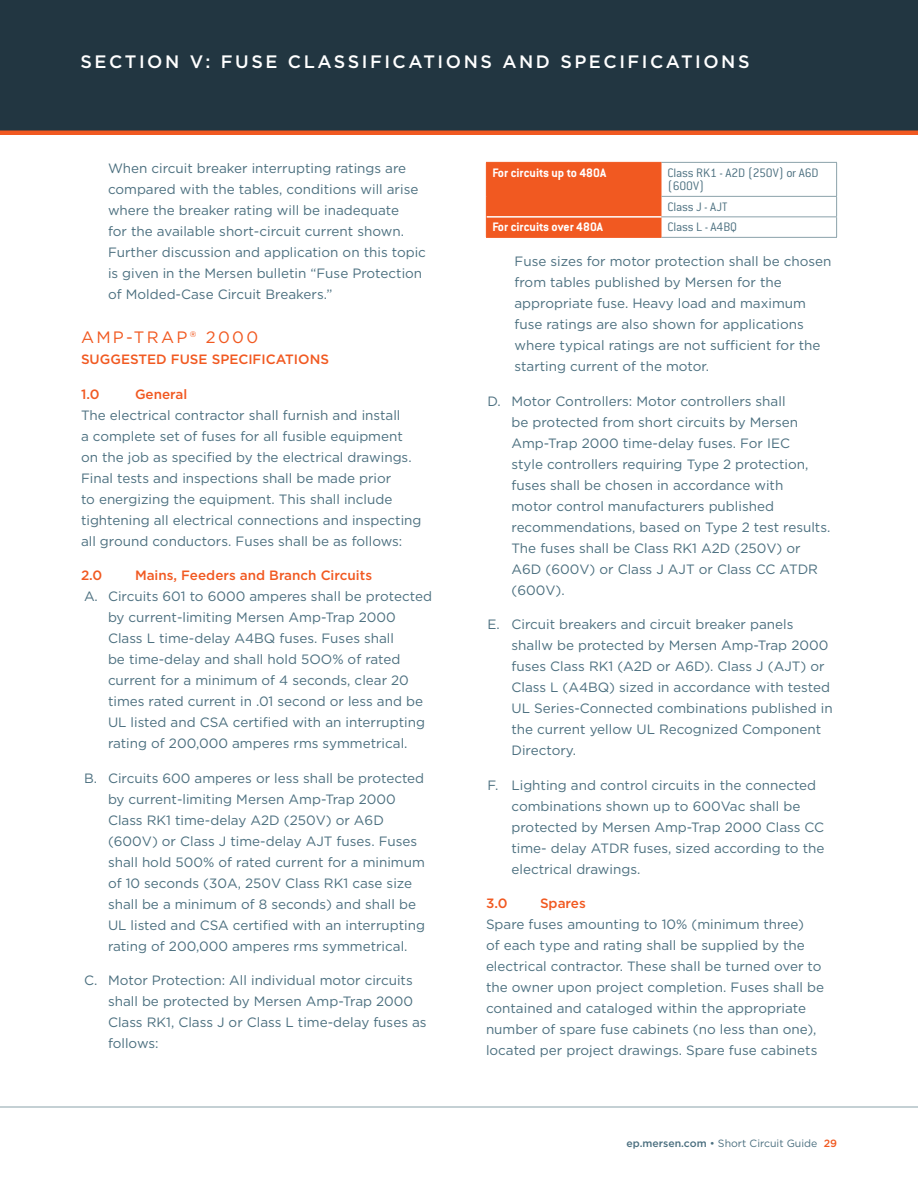
<style>
.page{position:relative;width:918px;height:1188px;background:#fff}
.page>*{position:absolute;margin:0;border:0;box-sizing:border-box;transform-origin:0 0}
.Page_Header{font:500 18px "Gotham";letter-spacing:.14em;color:#fff}
.NEW_Subhead{font:16.5px "Gotham";letter-spacing:.14em;color:#f15921}
.NEW_Text{font:13.5px/21px "Gotham";color:#4b6f7f}
.NEW_Sub_Subhead{font:500 13.5px "Gotham";color:#f15921}
.NEW_Text-2{font:300 13.5px/13.5px "Conduit ITC Std";letter-spacing:-.01em;color:#4b6f7f}
.NEW_Text-3{font:700 13.5px "Conduit ITC Std";color:#fff}
.t1{font:10.5px "Gotham";color:#4b6f7f}
.s1{font-weight:500}
.s2{font-weight:500;color:#f15921}
</style>
<div class="page">
<div style="left:0;top:0;width:918px;height:135px;background:#223641"></div>
<div style="left:0;top:130px;width:918px;height:5px;background:#f15921"></div>
<hr style="left:0;top:1107px;width:918px;height:1px;background:#8ba2aa">
<div style="left:486px;top:162px;width:176px;height:75px;background:#f15921"></div>
<hr style="left:486px;top:237px;width:176px;height:1px;background:#f15921">
<hr style="left:487px;top:216px;width:175px;height:2px;background:#fff">
<hr style="left:662px;top:162px;width:175px;height:1px;background:#8ba2aa">
<hr style="left:836px;top:163px;width:1px;height:33px;background:#8ba2aa">
<hr style="left:662px;top:196px;width:175px;height:1px;background:#8ba2aa">
<hr style="left:662px;top:216px;width:175px;height:1px;background:#8ba2aa">
<svg style="left:836px;top:197px;width:1px;height:40px"></svg>
<hr style="left:662px;top:237px;width:175px;height:1px;background:#8ba2aa">
<p class="Page_Header" style="left:80px;top:50px;width:671px">SECTION V: FUSE CLASSIFICATIONS AND SPECIFICATIONS</p>
<p class="NEW_Text" style="left:108px;top:157px;width:319px">When circuit breaker interrupting ratings are compared with the tables, conditions will arise where the breaker rating will be inadequate<br>for the available short-circuit current shown.<br>Further discussion and application on this topic is given in the Mersen bulletin “Fuse Protection of Molded-Case Circuit Breakers.”</p>
<p class="NEW_Subhead" style="left:81px;top:327px;width:179px">AMP-TRAP® 2000</p>
<p class="NEW_Sub_Subhead" style="left:81px;top:350px;width:249px">SUGGESTED FUSE SPECIFICATIONS</p>
<p class="NEW_Sub_Subhead" style="left:81px;top:385px;width:20px">1.0</p>
<p class="NEW_Sub_Subhead" style="left:135px;top:385px;width:54px">General</p>
<p class="NEW_Text" style="left:81px;top:404px;width:342px">The electrical contractor shall furnish and install<br>a complete set of fuses for all fusible equipment on the job as specified by the electrical drawings.<br>Final tests and inspections shall be made prior<br>to energizing the equipment. This shall include tightening all electrical connections and inspecting all ground conductors. Fuses shall be as follows:</p>
<p class="NEW_Sub_Subhead" style="left:81px;top:566px;width:23px">2.0</p>
<p class="NEW_Sub_Subhead" style="left:135px;top:566px;width:239px">Mains, Feeders and Branch Circuits</p>
<p class="NEW_Text" style="left:108px;top:585px;width:325px;text-indent:-24px">A. Circuits 601 to 6000 amperes shall be protected by current-limiting Mersen Amp-Trap 2000<br>Class L time-delay A4BQ fuses. Fuses shall<br>be time-delay and shall hold 5OO% of rated current for a minimum of 4 seconds, clear 20 times rated current in .01 second or less and be UL listed and CSA certified with an interrupting rating of 200,000 amperes rms symmetrical.</p>
<p class="NEW_Text" style="left:108px;top:767px;width:319px;text-indent:-24px">B. Circuits 600 amperes or less shall be protected by current-limiting Mersen Amp-Trap 2000<br>Class RK1 time-delay A2D (250V) or A6D (600V) or Class J time-delay AJT fuses. Fuses shall hold 500% of rated current for a minimum of 10 seconds (30A, 250V Class RK1 case size shall be a minimum of 8 seconds) and shall be UL listed and CSA certified with an interrupting rating of 200,000 amperes rms symmetrical.</p>
<p class="NEW_Text" style="left:108px;top:969px;width:320px;text-indent:-24px">C. Motor Protection: All individual motor circuits shall be protected by Mersen Amp-Trap 2000<br>Class RK1, Class J or Class L time-delay fuses as follows:</p>
<p class="NEW_Text-3" style="left:492px;top:165px;width:115px">For circuits up to 480A</p>
<p class="NEW_Text-2" style="left:668px;top:166px;width:153px">Class RK1 - A2D (250V) or A6D (600V)</p>
<p class="NEW_Text-2" style="left:668px;top:200px;width:61px">Class J - AJT</p>
<p class="NEW_Text-3" style="left:492px;top:219px;width:112px">For circuits over 480A</p>
<p class="NEW_Text-2" style="left:668px;top:220px;width:71px">Class L - A4BQ</p>
<p class="NEW_Text" style="left:514px;top:251px;width:319px">Fuse sizes for motor protection shall be chosen from tables published by Mersen for the appropriate fuse. Heavy load and maximum fuse ratings are also shown for applications where typical ratings are not sufficient for the starting current of the motor.</p>
<p class="NEW_Text" style="left:512px;top:390px;width:320px;text-indent:-24px">D. Motor Controllers: Motor controllers shall<br>be protected from short circuits by Mersen Amp-Trap 2000 time-delay fuses. For IEC<br>style controllers requiring Type 2 protection, fuses shall be chosen in accordance with<br>motor control manufacturers published recommendations, based on Type 2 test results.<br>The fuses shall be Class RK1 A2D (250V) or A6D (600V) or Class J AJT or Class CC ATDR (600V).</p>
<p class="NEW_Text" style="left:512px;top:614px;width:323px;text-indent:-24px">E. Circuit breakers and circuit breaker panels shallw be protected by Mersen Amp-Trap 2000 fuses Class RK1 (A2D or A6D). Class J (AJT) or Class L (A4BQ) sized in accordance with tested UL Series-Connected combinations published in the current yellow UL Recognized Component Directory.</p>
<p class="NEW_Text" style="left:512px;top:774px;width:314px;text-indent:-24px">F. Lighting and control circuits in the connected combinations shown up to 600Vac shall be protected by Mersen Amp-Trap 2000 Class CC time- delay ATDR fuses, sized according to the electrical drawings.</p>
<p class="NEW_Sub_Subhead" style="left:486px;top:895px;width:23px">3.0</p>
<p class="NEW_Sub_Subhead" style="left:540px;top:895px;width:47px">Spares</p>
<p class="NEW_Text" style="left:486px;top:914px;width:340px">Spare fuses amounting to 10% (minimum three)<br>of each type and rating shall be supplied by the electrical contractor. These shall be turned over to the owner upon project completion. Fuses shall be contained and cataloged within the appropriate number of spare fuse cabinets (no less than one), located per project drawings. Spare fuse cabinets</p>
<p class="t1" style="left:626px;top:1137px;width:212px"><span class="s1">ep.mersen.com</span> • Short Circuit Guide <span class="s2">29</span></p>
</div>
